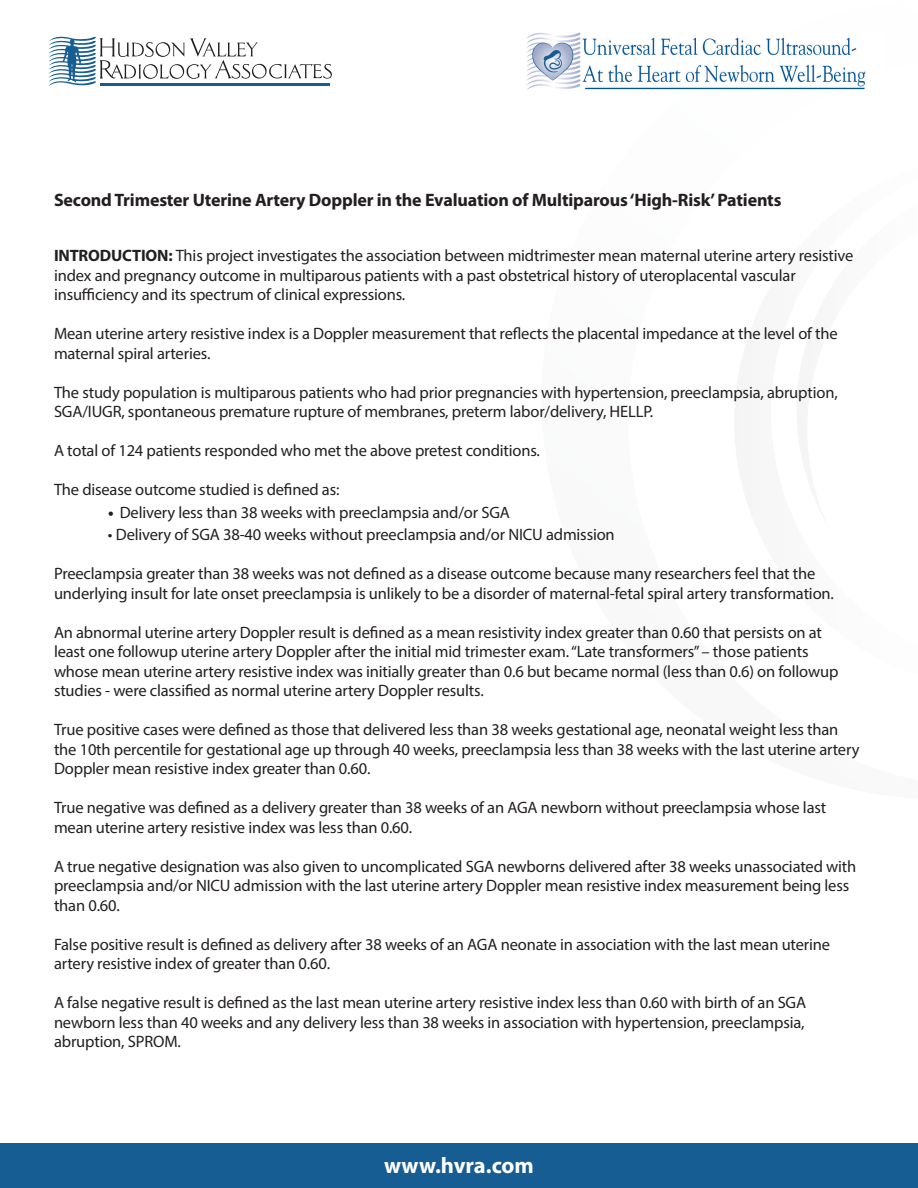
<style>
.page{position:relative;width:918px;height:1188px;background:#fff}
.page>*{position:absolute;margin:0;border:0;box-sizing:border-box;transform-origin:0 0}
.t1{font:700 22.5px "Myriad Pro";color:#fff}
.t2{font:700 18px "Myriad Pro";letter-spacing:-.01em;color:#231f20}
.t3{font:16.5px/19.5px "Myriad Pro";letter-spacing:-.01em;color:#231f20}
.s1{font-weight:700}
</style>
<div class="page">
<svg style="left:49px;top:37px;width:283px;height:49px"></svg>
<hr style="left:100px;top:84px;width:230px;height:2px;background:#155d93">
<svg style="left:797px;top:369px;width:4px;height:80px"></svg>
<div style="left:0;top:1143px;width:918px;height:45px;background:#155d93"></div>
<img style="left:527px;top:33px;width:339px;height:57px">
<p class="t2" style="left:54px;top:188px;width:729px">Second Trimester Uterine Artery Doppler in the Evaluation of Multiparous ‘High-Risk’ Patients</p>
<p class="t3" style="left:54px;top:246px;width:801px"><span class="s1">INTRODUCTION:</span> This project investigates the association between midtrimester mean maternal uterine artery resistive index and pregnancy outcome in multiparous patients with a past obstetrical history of uteroplacental vascular insufficiency and its spectrum of clinical expressions.</p>
<p class="t3" style="left:54px;top:324px;width:785px">Mean uterine artery resistive index is a Doppler measurement that reflects the placental impedance at the level of the maternal spiral arteries.</p>
<p class="t3" style="left:54px;top:382px;width:785px">The study population is multiparous patients who had prior pregnancies with hypertension, preeclampsia, abruption,<br>SGA/IUGR, spontaneous premature rupture of membranes, preterm labor/delivery, HELLP.</p>
<p class="t3" style="left:54px;top:441px;width:488px">A total of 124 patients responded who met the above pretest conditions.</p>
<p class="t3" style="left:54px;top:480px;width:287px">The disease outcome studied is defined as:</p>
<p class="t3" style="left:108px;top:502px;width:403px"><span class="s1">•</span> Delivery less than 38 weeks with preeclampsia and/or SGA</p>
<p class="t3" style="left:108px;top:525px;width:508px">• Delivery of SGA 38-40 weeks without preeclampsia and/or NICU admission</p>
<p class="t3" style="left:54px;top:564px;width:781px">Preeclampsia greater than 38 weeks was not defined as a disease outcome because many researchers feel that the underlying insult for late onset preeclampsia is unlikely to be a disorder of maternal-fetal spiral artery transformation.</p>
<p class="t3" style="left:54px;top:622px;width:786px">An abnormal uterine artery Doppler result is defined as a mean resistivity index greater than 0.60 that persists on at least one followup uterine artery Doppler after the initial mid trimester exam. “Late transformers” – those patients whose mean uterine artery resistive index was initially greater than 0.6 but became normal (less than 0.6) on followup studies - were classified as normal uterine artery Doppler results.</p>
<p class="t3" style="left:54px;top:720px;width:807px">True positive cases were defined as those that delivered less than 38 weeks gestational age, neonatal weight less than the 10th percentile for gestational age up through 40 weeks, preeclampsia less than 38 weeks with the last uterine artery<br>Doppler mean resistive index greater than 0.60.</p>
<p class="t3" style="left:54px;top:798px;width:774px">True negative was defined as a delivery greater than 38 weeks of an AGA newborn without preeclampsia whose last mean uterine artery resistive index was less than 0.60.</p>
<p class="t3" style="left:54px;top:856px;width:804px">A true negative designation was also given to uncomplicated SGA newborns delivered after 38 weeks unassociated with preeclampsia and/or NICU admission with the last uterine artery Doppler mean resistive index measurement being less than 0.60.</p>
<p class="t3" style="left:54px;top:934px;width:778px">False positive result is defined as delivery after 38 weeks of an AGA neonate in association with the last mean uterine artery resistive index of greater than 0.60.</p>
<p class="t3" style="left:54px;top:993px;width:754px;text-align:justify">A false negative result is defined as the last mean uterine artery resistive index less than 0.60 with birth of an SGA newborn less than 40 weeks and any delivery less than 38 weeks in association with hypertension, preeclampsia, abruption, SPROM.</p>
<p class="t1" style="left:384px;top:1151px;width:151px">www.hvra.com</p>
</div>
